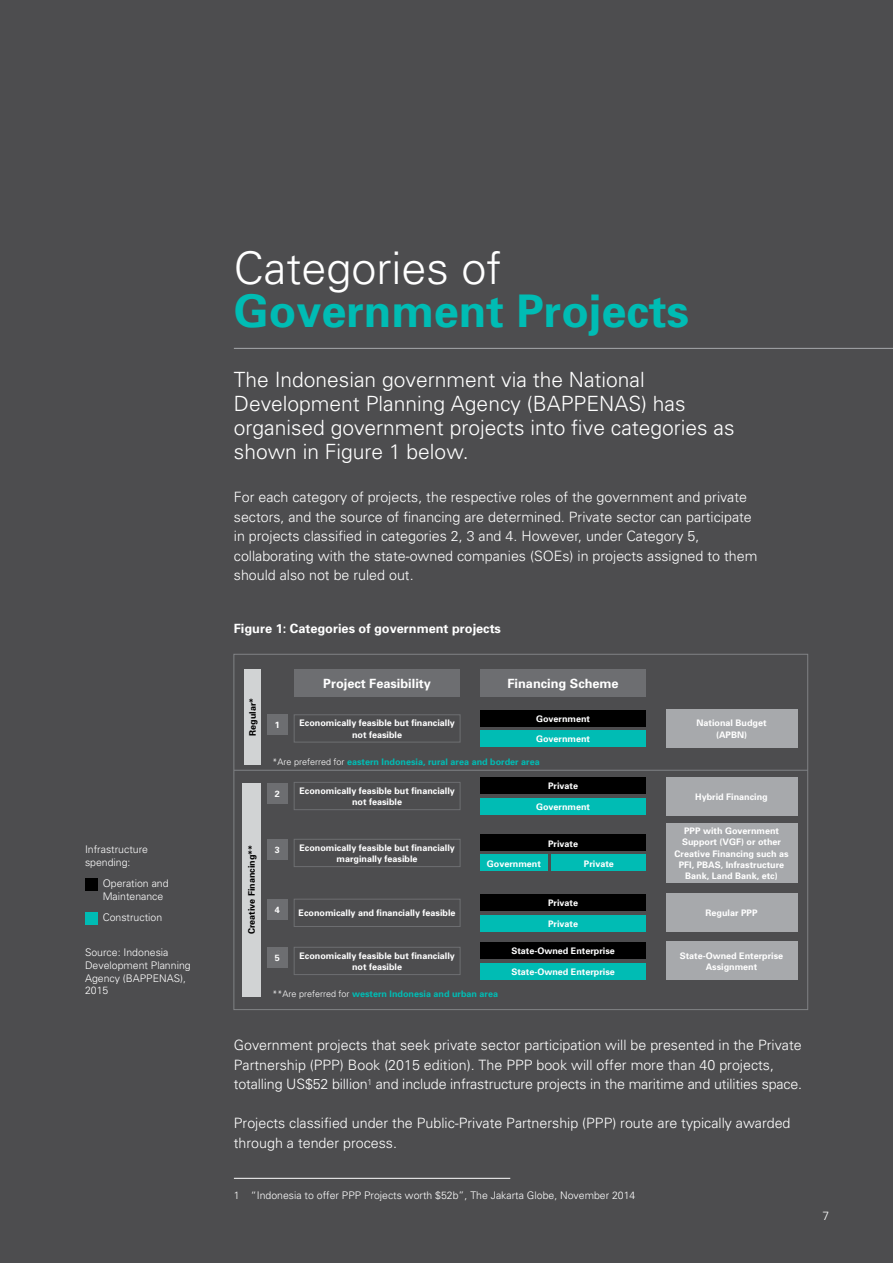
<style>
.page{position:relative;width:893px;height:1263px;background:#4d4d4f}
.page>*{position:absolute;margin:0;border:0;box-sizing:border-box;transform-origin:0 0}
.t1{font:700 45px "Univers";color:#00bcb4}
.t2{font:300 45px "Univers";color:#fff}
.t3{font:300 21px/24px "Univers";color:#fff}
.t4{font:300 14.25px/19.5px "Univers";color:#fff}
.t5{font:700 12.75px "Univers";color:#fff}
.t6{font:300 12px "Univers";color:#fff}
.t7{font:300 10.5px/12.8px "Univers";color:#fff}
.t8{font:700 9px/11.2px "Univers";color:#fff;text-align:center}
.t9{font:700 9px "Univers";color:#00bcb4}
.t10{font:700 9px "Univers";color:#000}
.s1{font-weight:300;color:#fff}
</style>
<div class="page">
<hr style="left:234px;top:348px;width:659px;height:1px;background:#a7a9ac">
<div style="left:85px;top:878px;width:13px;height:13px;background:#000"></div>
<div style="left:85px;top:912px;width:13px;height:13px;background:#00bcb4"></div>
<div style="left:294px;top:669px;width:166px;height:28px;background:#6d6e71"></div>
<div style="left:294px;top:714px;width:166px;height:28px;border:1px solid #6d6e71"></div>
<div style="left:244px;top:669px;width:16px;height:96px;background:#d1d3d4"></div>
<div style="left:242px;top:783px;width:18px;height:213px;background:#d1d3d4"></div>
<div style="left:294px;top:782px;width:166px;height:28px;border:1px solid #6d6e71"></div>
<div style="left:267px;top:714px;width:21px;height:21px;background:#6d6e71"></div>
<div style="left:267px;top:783px;width:21px;height:20px;background:#6d6e71"></div>
<div style="left:267px;top:839px;width:21px;height:21px;background:#6d6e71"></div>
<div style="left:267px;top:899px;width:21px;height:20px;background:#6d6e71"></div>
<div style="left:267px;top:947px;width:21px;height:21px;background:#6d6e71"></div>
<div style="left:294px;top:947px;width:166px;height:28px;border:1px solid #6d6e71"></div>
<div style="left:294px;top:839px;width:166px;height:28px;border:1px solid #6d6e71"></div>
<div style="left:294px;top:899px;width:166px;height:28px;border:1px solid #6d6e71"></div>
<div style="left:480px;top:669px;width:166px;height:28px;background:#6d6e71"></div>
<div style="left:480px;top:710px;width:166px;height:16px;background:#000"></div>
<div style="left:480px;top:730px;width:166px;height:17px;background:#00bcb4"></div>
<div style="left:480px;top:798px;width:166px;height:17px;background:#00bcb4"></div>
<div style="left:480px;top:777px;width:166px;height:17px;background:#000"></div>
<div style="left:480px;top:894px;width:166px;height:17px;background:#000"></div>
<div style="left:480px;top:915px;width:166px;height:16px;background:#00bcb4"></div>
<div style="left:480px;top:942px;width:166px;height:17px;background:#000"></div>
<div style="left:480px;top:963px;width:166px;height:16px;background:#00bcb4"></div>
<div style="left:480px;top:855px;width:68px;height:16px;background:#00bcb4"></div>
<div style="left:552px;top:855px;width:94px;height:16px;background:#00bcb4"></div>
<div style="left:480px;top:835px;width:166px;height:16px;background:#000"></div>
<div style="left:666px;top:709px;width:131px;height:39px;background:#a7a9ac"></div>
<div style="left:666px;top:777px;width:131px;height:38px;background:#a7a9ac"></div>
<div style="left:666px;top:893px;width:131px;height:39px;background:#a7a9ac"></div>
<div style="left:666px;top:941px;width:131px;height:39px;background:#a7a9ac"></div>
<div style="left:666px;top:823px;width:131px;height:59px;background:#a7a9ac"></div>
<hr style="left:234px;top:770px;width:574px;height:1px;background:#808285">
<hr style="left:234px;top:1178px;width:276px;height:1px;background:#fff">
<h1 class="t2" style="left:234px;top:241px;width:269px">Categories of</h1>
<h1 class="t1" style="left:234px;top:284px;width:457px">Government Projects</h1>
<h2 class="t3" style="left:234px;top:367px;width:502px">The Indonesian government via the National Development Planning Agency (BAPPENAS) has organised government projects into five categories as shown in Figure 1 below.</h2>
<p class="t4" style="left:234px;top:487px;width:525px">For each category of projects, the respective roles of the government and private sectors, and the source of financing are determined. Private sector can participate in projects classified in categories 2, 3 and 4. However, under Category 5, collaborating with the state-owned companies (SOEs) in projects assigned to them should also not be ruled out.</p>
<p class="t5" style="left:234px;top:621px;width:269px">Figure 1: Categories of government projects</p>
<p class="t10" style="left:247px;top:736px;width:40px;rotate:-90deg">Regular*</p>
<p class="t8" style="left:275px;top:719px;width:7px">1</p>
<p class="t5" style="left:323px;top:676px;width:109px">Project Feasibility</p>
<p class="t8" style="left:299px;top:717px;width:157px">Economically feasible but financially</p>
<p class="t8" style="left:352px;top:729px;width:52px">not feasible</p>
<p class="t5" style="left:507px;top:676px;width:113px">Financing Scheme</p>
<p class="t8" style="left:536px;top:713px;width:56px">Government</p>
<p class="t8" style="left:536px;top:734px;width:56px">Government</p>
<p class="t8" style="left:696px;top:717px;width:72px">National Budget (APBN)</p>
<p class="t9" style="left:273px;top:756px;width:269px"><span class="s1">*Are preferred for</span> eastern Indonesia, rural area and border area</p>
<p class="t8" style="left:275px;top:788px;width:7px">2</p>
<p class="t8" style="left:299px;top:785px;width:157px">Economically feasible but financially not feasible</p>
<p class="t8" style="left:548px;top:780px;width:32px">Private</p>
<p class="t8" style="left:536px;top:801px;width:56px">Government</p>
<p class="t8" style="left:695px;top:791px;width:74px">Hybrid Financing</p>
<p class="t7" style="left:85px;top:843px;width:65px">Infrastructure spending:</p>
<p class="t7" style="left:103px;top:877px;width:67px">Operation and<br>Maintenance</p>
<p class="t7" style="left:103px;top:911px;width:61px">Construction</p>
<p class="t7" style="left:85px;top:946px;width:107px">Source: Indonesia<br>Development Planning<br>Agency (BAPPENAS),<br>2015</p>
<p class="t10" style="left:246px;top:934px;width:91px;rotate:-90deg">Creative Financing**</p>
<p class="t8" style="left:275px;top:844px;width:7px">3</p>
<p class="t8" style="left:275px;top:904px;width:7px">4</p>
<p class="t8" style="left:299px;top:842px;width:157px">Economically feasible but financially marginally feasible</p>
<p class="t8" style="left:299px;top:907px;width:159px">Economically and financially feasible</p>
<p class="t8" style="left:275px;top:952px;width:7px">5</p>
<p class="t8" style="left:299px;top:950px;width:157px">Economically feasible but financially not feasible</p>
<p class="t8" style="left:548px;top:838px;width:32px">Private</p>
<p class="t8" style="left:487px;top:858px;width:56px">Government</p>
<p class="t8" style="left:584px;top:858px;width:32px">Private</p>
<p class="t8" style="left:548px;top:897px;width:32px">Private</p>
<p class="t8" style="left:548px;top:918px;width:32px">Private</p>
<p class="t8" style="left:511px;top:945px;width:105px">State-Owned Enterprise</p>
<p class="t8" style="left:511px;top:966px;width:105px">State-Owned Enterprise</p>
<p class="t9" style="left:273px;top:988px;width:227px"><span class="s1">**Are preferred for</span> western Indonesia and urban area</p>
<p class="t8" style="left:674px;top:825px;width:116px">PPP with Government<br>Support (VGF) or other<br>Creative Financing such as<br>PFI, PBAS, Infrastructure<br>Bank, Land Bank, etc)</p>
<p class="t8" style="left:705px;top:907px;width:54px">Regular PPP</p>
<p class="t8" style="left:680px;top:950px;width:105px">State-Owned Enterprise<br>Assignment</p>
<p class="t4" style="left:234px;top:1035px;width:570px">Government projects that seek private sector participation will be presented in the Private<br>Partnership (PPP) Book (2015 edition). The PPP book will offer more than 40 projects, totalling US$52 billion<sup>1</sup> and include infrastructure projects in the maritime and utilities space.</p>
<p class="t4" style="left:234px;top:1113px;width:558px">Projects classified under the Public-Private Partnership (PPP) route are typically awarded through a tender process.</p>
<p class="t7" style="left:234px;top:1189px;width:403px">1 “Indonesia to offer PPP Projects worth $52b”, The Jakarta Globe, November 2014</p>
<p class="t6" style="left:823px;top:1208px;width:8px">7</p>
</div>
